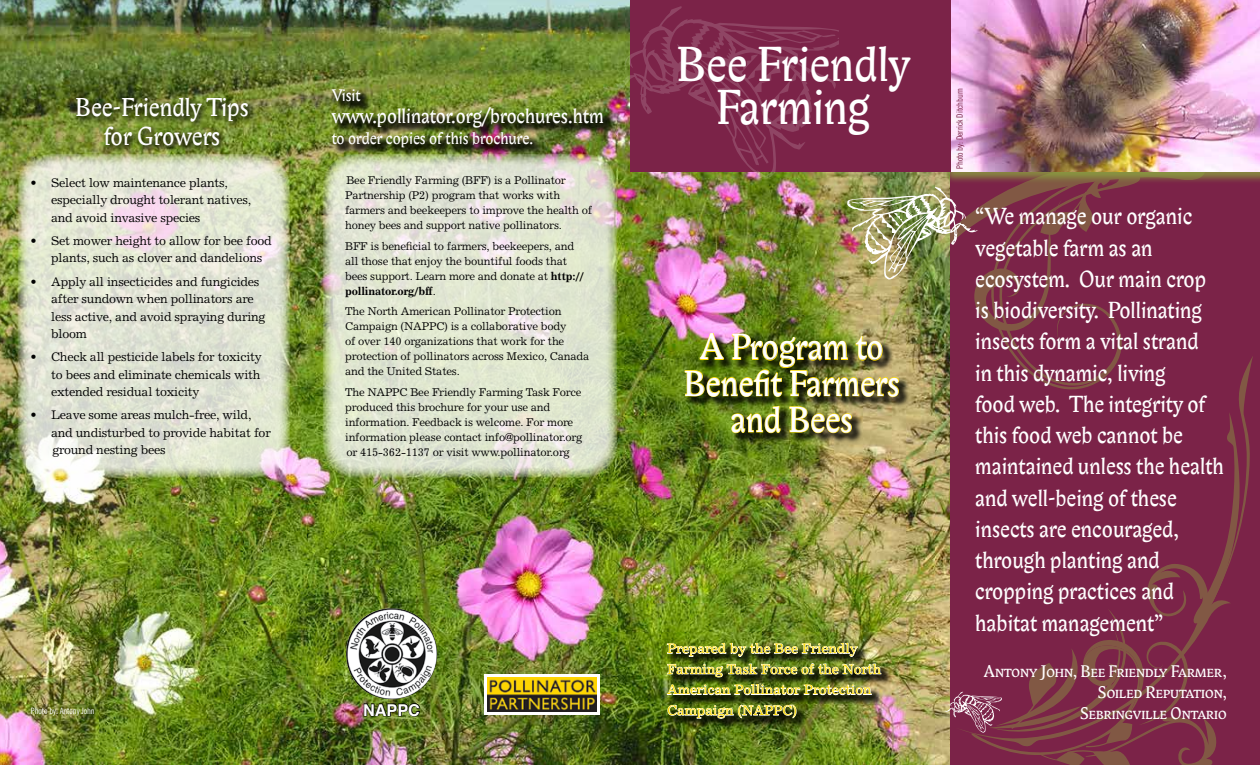
<style>
.page{position:relative;width:1260px;height:765px;background:#fff}
.page>*{position:absolute;margin:0;border:0;box-sizing:border-box;transform-origin:0 0}
.t1{font:47.5px/43.8px "Biblon ITC";color:#fff;text-align:center}
.t2{font:35px/36.2px "Biblon ITC";color:#fff;text-align:center}
.t3{font:25px/28.8px "Biblon ITC";color:#fff;text-align:center}
.t4{font:22.5px/31.2px "Biblon ITC";color:#fff}
.t5{font:20px "Biblon ITC";color:#fff}
.t6{font:16.25px/21.2px "Biblon ITC Small Caps";color:#fff;text-align:right}
.t7{font:16.25px "Biblon ITC";color:#fff}
.t8{font:700 16.25px "Helvetica";color:#fff}
.t9{font:13.75px/20.6px "Excelsior";color:#fd0}
.t10{font:12.5px/17.5px "Excelsior";letter-spacing:-.02em;color:#000}
.t11{font:11.25px/15px "Excelsior";letter-spacing:-.02em;color:#000}
.t12{font:8.75px "Trade Gothic Cond Eighteen";letter-spacing:-.01em;color:#7b2348}
.t13{font:8.75px "Trade Gothic Cond Eighteen";letter-spacing:-.01em;color:#fff}
.s1{font-weight:700}
</style>
<div class="page">
<img style="left:0;top:0;width:667px;height:765px">
<div style="left:951px;top:163px;width:309px;height:602px;background:#7b2348"></div>
<img style="left:951px;top:0;width:309px;height:171px">
<div style="left:630px;top:0;width:321px;height:171px;background:#7b2348"></div>
<svg style="left:603px;top:6px;width:236px;height:172px"></svg>
<svg style="left:17px;top:154px;width:273px;height:324px;background:#dee1cf"></svg>
<div style="left:73px;top:95px;width:183px;height:59px;background:#000;opacity:.82"></div>
<svg style="left:323px;top:154px;width:294px;height:324px;background:#dce1cb"></svg>
<div style="left:331px;top:89px;width:283px;height:69px;background:#000;opacity:.82"></div>
<img style="left:667px;top:169px;width:586px;height:596px">
<div style="left:484px;top:674px;width:116px;height:40px;background:linear-gradient(to right,#fff,#fff)"></div>
<img style="left:488px;top:677px;width:109px;height:34px">
<img style="left:346px;top:608px;width:64px;height:91px">
<svg style="left:363px;top:703px;width:58px;height:14px"></svg>
<h3 class="t3" style="left:75px;top:93px;width:175px">Bee-Friendly Tips for Growers</h3>
<p class="t10" style="left:51px;top:174px;width:202px;text-indent:-21px">• Select low maintenance plants, especially drought tolerant natives, and avoid invasive species</p>
<p class="t10" style="left:51px;top:232px;width:222px;text-indent:-21px">• Set mower height to allow for bee food plants, such as clover and dandelions</p>
<p class="t10" style="left:51px;top:272px;width:216px;text-indent:-21px">• Apply all insecticides and fungicides after sundown when pollinators are less active, and avoid spraying during bloom</p>
<p class="t10" style="left:51px;top:348px;width:212px;text-align:justify;text-indent:-21px">• Check all pesticide labels for toxicity to bees and eliminate chemicals with extended residual toxicity</p>
<p class="t10" style="left:51px;top:406px;width:221px;text-indent:-21px">• Leave some areas mulch-free, wild, and undisturbed to provide habitat for ground nesting bees</p>
<p class="t13" style="left:31px;top:706px;width:65px">Photo by: Antony John</p>
<h3 class="t7" style="left:332px;top:86px;width:30px">Visit</h3>
<h3 class="t5" style="left:332px;top:104px;width:274px">www.pollinator.org/brochures.htm</h3>
<h3 class="t7" style="left:332px;top:129px;width:203px">to order copies of this brochure.</h3>
<p class="t11" style="left:345px;top:173px;width:248px">Bee Friendly Farming (BFF) is a Pollinator Partnership (P2) program that works with farmers and beekeepers to improve the health of honey bees and support native pollinators.</p>
<p class="t11" style="left:345px;top:238px;width:240px">BFF is beneficial to farmers, beekeepers, and all those that enjoy the bountiful foods that bees support. Learn more and donate at <span class="s1">http:// pollinator.org/bff</span>.</p>
<p class="t11" style="left:345px;top:304px;width:246px">The North American Pollinator Protection Campaign (NAPPC) is a collaborative body<br>of over 140 organizations that work for the protection of pollinators across Mexico, Canada and the United States.</p>
<p class="t11" style="left:345px;top:385px;width:239px">The NAPPC Bee Friendly Farming Task Force produced this brochure for your use and information. Feedback is welcome. For more information please contact info@pollinator.org or 415-362-1137 or visit www.pollinator.org</p>
<h1 class="t1" style="left:676px;top:43px;width:235px">Bee Friendly<br>Farming</h1>
<h2 class="t2" style="left:684px;top:330px;width:218px">A Program to<br>Benefit Farmers and Bees</h2>
<p class="t9" style="left:667px;top:638px;width:216px">Prepared by the Bee Friendly<br>Farming Task Force of the North<br>American Pollinator Protection</p>
<h3 class="t8" style="left:363px;top:697px;width:58px">NAPPC</h3>
<p class="t9" style="left:667px;top:700px;width:131px">Campaign (NAPPC)</p>
<p class="t12" style="left:955px;top:169px;width:82px;rotate:-90deg">Photo by: Derrick Ditchburn</p>
<p class="t4" style="left:975px;top:201px;width:250px">“We manage our organic vegetable farm as an ecosystem. Our main crop is biodiversity. Pollinating insects form a vital strand<br>in this dynamic, living<br>food web. The integrity of this food web cannot be maintained unless the health and well-being of these insects are encouraged, through planting and cropping practices and habitat management”</p>
<h3 class="t6" style="left:984px;top:661px;width:244px">Antony John, Bee Friendly Farmer,<br>Soiled Reputation,<br>Sebringville Ontario</h3>
</div>
